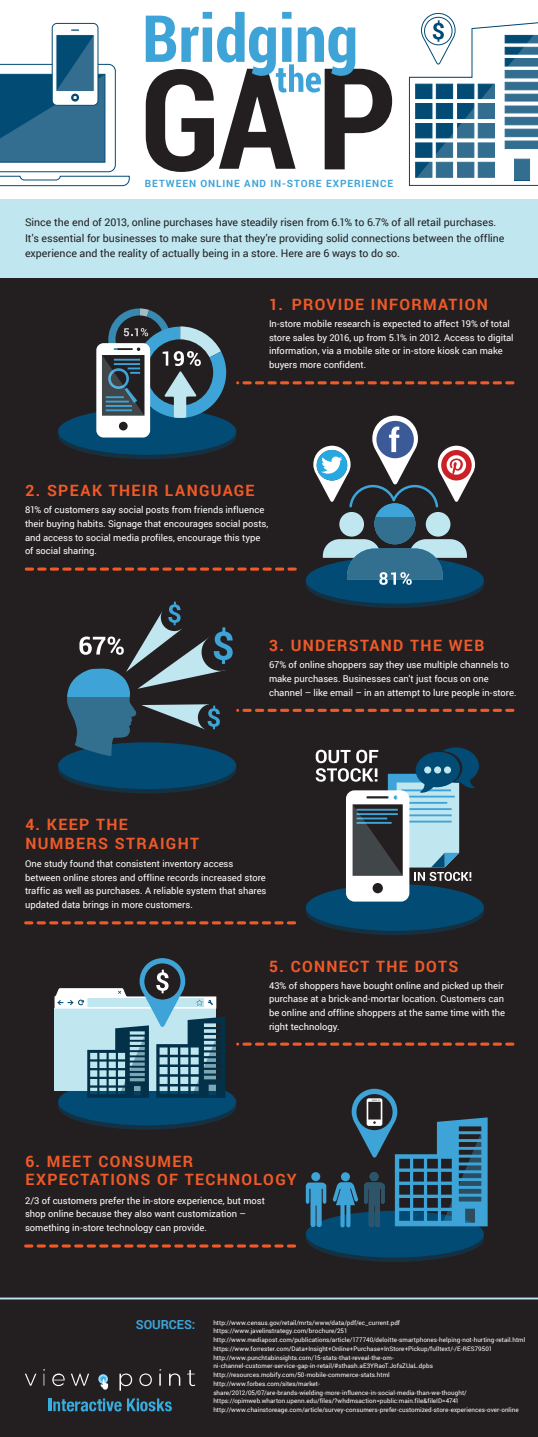
<style>
.page{position:relative;width:538px;height:1437px;background:#fff}
.page>*{position:absolute;margin:0;border:0;box-sizing:border-box;transform-origin:0 0}
.t1{font:700 15.62px/18.8px "Roboto";letter-spacing:.085em;color:#f05a29}
.t2{font:700 12.5px "Roboto";color:#3ea4d7}
.t3{font:10.62px/15.6px "Roboto";letter-spacing:-.005em;color:#231f20}
.t4{font:700 10px "Roboto";letter-spacing:.09em;color:#3ea4d7}
.t5{font:9.38px/13.8px "Roboto";letter-spacing:-.005em;color:#fff}
.t6{font:6.25px/8.8px "Roboto";letter-spacing:.005em;color:#fff}
</style>
<div class="page">
<svg style="left:146px;top:12px;width:246px;height:160px"></svg>
<div style="left:0;top:199px;width:538px;height:1238px;background:#231f20"></div>
<div style="left:0;top:199px;width:538px;height:79px;background:#c0e6f0"></div>
<div style="left:58px;top:408px;width:178px;height:47px;background:#024b75;border-radius:50%"></div>
<svg style="left:58px;top:412px;width:178px;height:47px"></svg>
<div style="left:58px;top:747px;width:178px;height:46px;background:#024b75;border-radius:50%"></div>
<svg style="left:58px;top:1083px;width:178px;height:47px;fill:#024b75"></svg>
<svg style="left:306px;top:561px;width:178px;height:47px;fill:#024b75"></svg>
<svg style="left:306px;top:888px;width:178px;height:47px;fill:#024b75"></svg>
<svg style="left:306px;top:1215px;width:178px;height:47px;fill:#024b75"></svg>
<svg style="left:96px;top:308px;width:130px;height:130px"></svg>
<svg style="left:238px;top:381px;width:274px;height:3px"></svg>
<svg style="left:238px;top:709px;width:274px;height:3px"></svg>
<svg style="left:238px;top:1043px;width:274px;height:3px"></svg>
<svg style="left:26px;top:921px;width:268px;height:3px"></svg>
<svg style="left:26px;top:1244px;width:268px;height:4px"></svg>
<svg style="left:25px;top:568px;width:270px;height:3px"></svg>
<div style="left:339px;top:512px;width:25px;height:25px;background:#c0e6f0;border-radius:50%"></div>
<div style="left:425px;top:512px;width:25px;height:25px;background:#c0e6f0;border-radius:50%"></div>
<svg style="left:313px;top:416px;width:162px;height:93px"></svg>
<div style="left:374px;top:503px;width:41px;height:41px;background:#3ea4d7;border-radius:50%"></div>
<svg style="left:323px;top:518px;width:144px;height:67px"></svg>
<img style="left:25px;top:1369px;width:170px;height:22px">
<svg style="left:98px;top:1374px;width:10px;height:16px"></svg>
<svg style="left:49px;top:1398px;width:123px;height:13px"></svg>
<div style="left:52px;top:23px;width:46px;height:83px;border:1px solid #024b75;border-radius:5px"></div>
<svg style="left:0;top:29px;width:130px;height:157px"></svg>
<svg style="left:54px;top:958px;width:171px;height:140px"></svg>
<svg style="left:65px;top:602px;width:167px;height:156px"></svg>
<div style="left:311px;top:1172px;width:9px;height:9px;background:#3ea4d7;border-radius:50%"></div>
<svg style="left:306px;top:1182px;width:20px;height:45px"></svg>
<svg style="left:332px;top:1089px;width:155px;height:139px"></svg>
<svg style="left:315px;top:747px;width:165px;height:155px"></svg>
<svg style="left:408px;top:13px;width:130px;height:173px"></svg>
<hr style="left:0;top:1298px;width:538px;height:1px;background:#c0e6f0">
<p class="t4" style="left:145px;top:176px;width:249px">BETWEEN ONLINE AND IN-STORE EXPERIENCE</p>
<p class="t3" style="left:25px;top:214px;width:481px">Since the end of 2013, online purchases have steadily risen from 6.1% to 6.7% of all retail purchases.<br>It's essential for businesses to make sure that they're providing solid connections between the offline experience and the reality of actually being in a store. Here are 6 ways to do so.</p>
<h1 class="t1" style="left:269px;top:294px;width:220px">1. PROVIDE INFORMATION</h1>
<p class="t5" style="left:269px;top:316px;width:246px">In-store mobile research is expected to affect 19% of total store sales by 2016, up from 5.1% in 2012. Access to digital information, via a mobile site or in-store kiosk can make buyers more confident.</p>
<h1 class="t1" style="left:25px;top:480px;width:231px">2. SPEAK THEIR LANGUAGE</h1>
<p class="t5" style="left:25px;top:503px;width:245px">81% of customers say social posts from friends influence their buying habits. Signage that encourages social posts, and access to social media profiles, encourage this type of social sharing.</p>
<h1 class="t1" style="left:269px;top:636px;width:216px">3. UNDERSTAND THE WEB</h1>
<h1 class="t1" style="left:25px;top:815px;width:175px">4. KEEP THE<br>NUMBERS STRAIGHT</h1>
<p class="t5" style="left:269px;top:658px;width:249px">67% of online shoppers say they use multiple channels to make purchases. Businesses can't just focus on one channel – like email – in an attempt to lure people in-store.</p>
<p class="t5" style="left:25px;top:856px;width:243px">One study found that consistent inventory access between online stores and offline records increased store traffic as well as purchases. A reliable system that shares updated data brings in more customers.</p>
<h1 class="t1" style="left:269px;top:956px;width:190px">5. CONNECT THE DOTS</h1>
<p class="t5" style="left:269px;top:978px;width:237px">43% of shoppers have bought online and picked up their purchase at a brick-and-mortar location. Customers can be online and offline shoppers at the same time with the right technology.</p>
<h1 class="t1" style="left:25px;top:1151px;width:272px">6. MEET CONSUMER<br>EXPECTATIONS OF TECHNOLOGY</h1>
<p class="t5" style="left:25px;top:1193px;width:241px">2/3 of customers prefer the in-store experience, but most shop online because they also want customization – something in-store technology can provide.</p>
<h2 class="t2" style="left:136px;top:1316px;width:61px">SOURCES:</h2>
<p class="t6" style="left:213px;top:1318px;width:313px">http://www.census.gov/retail/mrts/www/data/pdf/ec_current.pdf https://www.javelinstrategy.com/brochure/251 http://www.mediapost.com/publications/article/177740/deloitte-smartphones-helping-not-hurting-retail.html https://www.forrester.com/Data+Insight+Online+Purchase+InStore+Pickup/fulltext/-/E-RES79501 http://www.punchtabinsights.com/15-stats-that-reveal-the-om&shy;ni-channel-customer-service-gap-in-retail/#sthash.aE3YRaoT.JofsZUaL.dpbs http://resources.mobify.com/50-mobile-commerce-stats.html<br>http://www.forbes.com/sites/market&shy;share/2012/05/07/are-brands-wielding-more-influence-in-social-media-than-we-thought/ https://opimweb.wharton.upenn.edu/files/?whdmsaction=public:main.file&amp;fileID=4741 http://www.chainstoreage.com/article/survey-consumers-prefer-customized-store-experiences-over-online</p>
</div>
